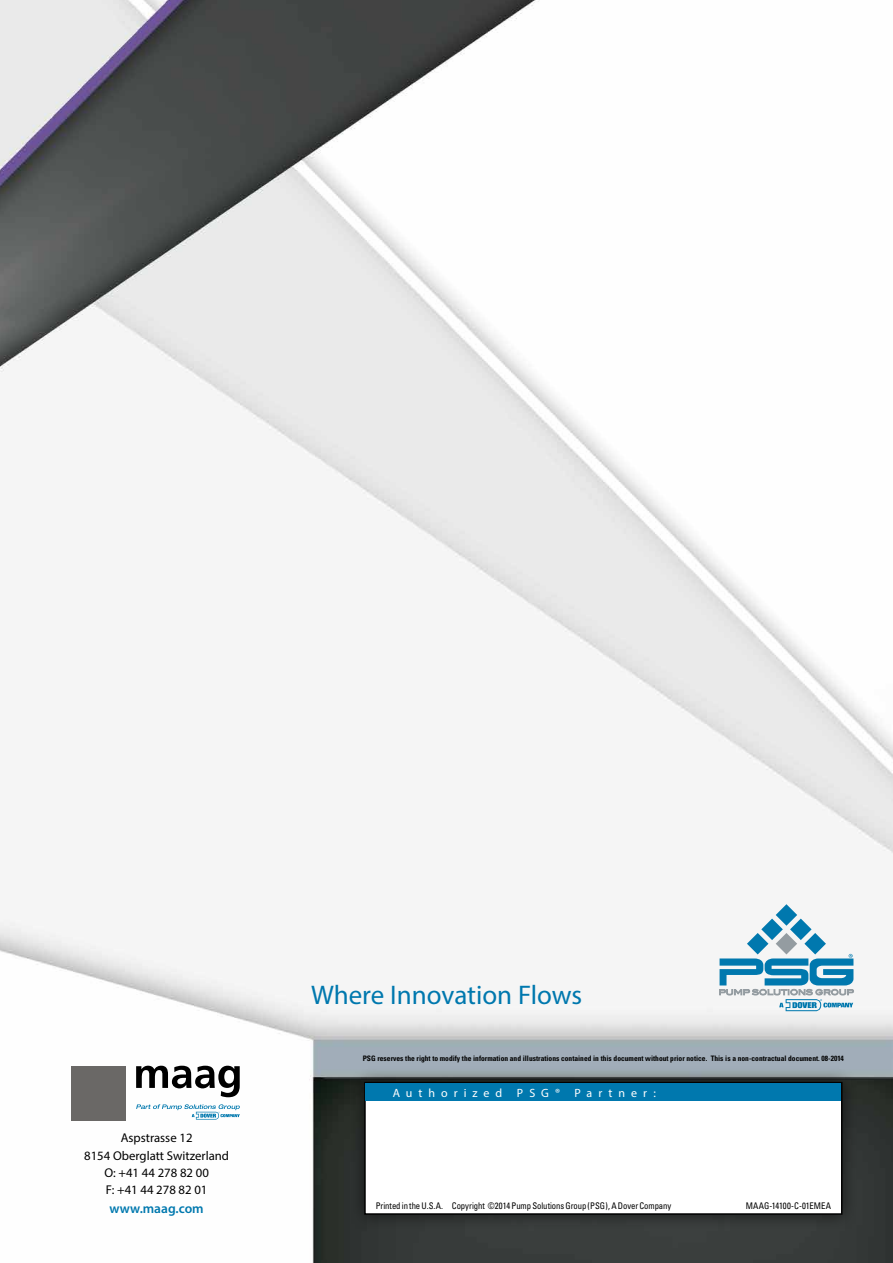
<style>
.page{position:relative;width:893px;height:1263px;background:#fff}
.page>*{position:absolute;margin:0;border:0;box-sizing:border-box;transform-origin:0 0}
.t1{font:27px "Myriad Pro";color:#0078ae}
.t2{font:600 13.5px "Myriad Pro";color:#0078ae}
.t3{font:12.75px/17.2px "Myriad Pro";color:#000;text-align:center}
.t4{font:12px "Myriad Pro";letter-spacing:.5em;color:#fff}
.t5{font:condensed 9.15px "Univers";letter-spacing:-.01em;color:#000;scale:.95 1}
.t6{font:700 condensed 7.5px "Univers";color:#000}
</style>
<div class="page">
<img style="left:0;top:0;width:893px;height:1263px">
<svg style="left:719px;top:904px;width:135px;height:107px"></svg>
<div style="left:349px;top:1067px;width:509px;height:163px;background:#000;opacity:.59"></div>
<div style="left:365px;top:1083px;width:477px;height:131px;background:#fff"></div>
<div style="left:364px;top:1082px;width:478px;height:133px;border:2px solid #000"></div>
<div style="left:366px;top:1083px;width:475px;height:18px;background:#0078ae"></div>
<svg style="left:136px;top:1066px;width:104px;height:31px"></svg>
<div style="left:71px;top:1066px;width:55px;height:54px;background:#6a6866"></div>
<svg style="left:136px;top:1104px;width:104px;height:15px"></svg>
<h3 class="t3" style="left:84px;top:1129px;width:146px">Aspstrasse 12<br>8154 Oberglatt Switzerland<br>O: +41 44 278 82 00<br>F: +41 44 278 82 01</h3>
<h2 class="t2" style="left:110px;top:1201px;width:96px">www.maag.com</h2>
<h1 class="t1" style="left:311px;top:978px;width:273px">Where Innovation Flows</h1>
<p class="t6" style="left:363px;top:1054px;width:483px">PSG reserves the right to modify the information and illustrations contained in this document without prior notice. This is a non-contractual document. 08-2014</p>
<h3 class="t4" style="left:393px;top:1085px;width:265px">Authorized PSG® Partner:</h3>
<p class="t5" style="left:376px;top:1199px;width:313px">Printed in the U.S.A. Copyright ©2014 Pump Solutions Group (PSG), A Dover Company</p>
<p class="t5" style="left:746px;top:1199px;width:91px">MAAG-14100-C-01EMEA</p>
</div>
